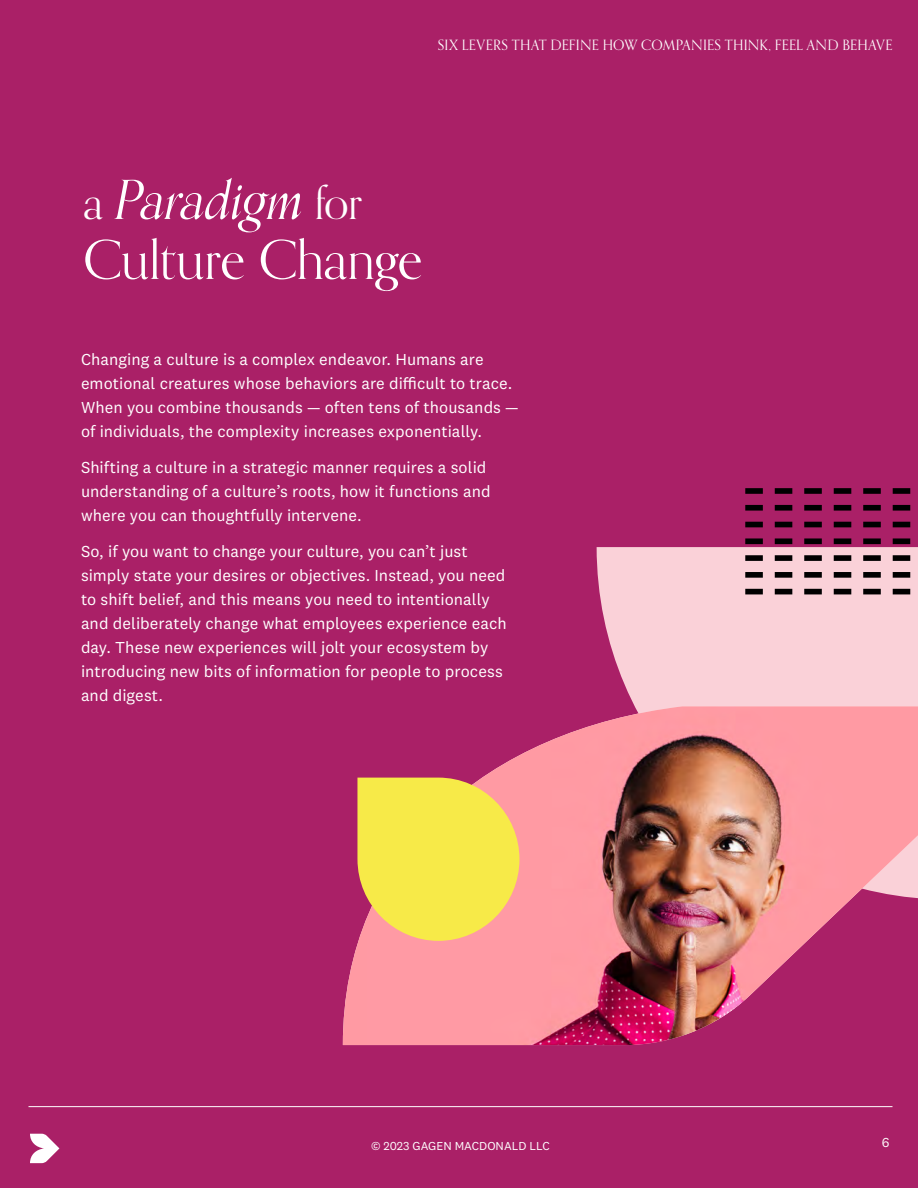
<style>
.page{position:relative;width:918px;height:1188px;background:#aa2067}
.page>*{position:absolute;margin:0;border:0;box-sizing:border-box;transform-origin:0 0}
.t1{font:54px/60px "Orpheus Pro";letter-spacing:-.015em;color:#fff}
.t2{font:16.5px/24px "National 2";letter-spacing:.005em;color:#fff}
.t3{font:14.25px "Orpheus Pro";letter-spacing:.015em;color:#fff}
.t4{font:13.5px "National 2";color:#fff}
.t5{font:12px "National 2";color:#fff}
.s1{font-size:45px}
.s2{font-style:italic}
</style>
<div class="page">
<div style="left:597px;top:547px;width:321px;height:159px;background:#fad1d8"></div>
<img style="left:343px;top:706px;width:575px;height:339px">
<svg style="left:357px;top:778px;width:162px;height:163px"></svg>
<svg style="left:745px;top:488px;width:165px;height:6px"></svg>
<svg style="left:745px;top:555px;width:165px;height:6px"></svg>
<svg style="left:745px;top:522px;width:165px;height:5px"></svg>
<svg style="left:745px;top:589px;width:165px;height:5px"></svg>
<svg style="left:745px;top:505px;width:165px;height:6px"></svg>
<svg style="left:745px;top:572px;width:165px;height:6px"></svg>
<svg style="left:745px;top:538px;width:165px;height:6px"></svg>
<svg style="left:30px;top:1134px;width:29px;height:29px"></svg>
<hr style="left:28px;top:1106px;width:864px;height:1px;background:#fff">
<p class="t3" style="left:438px;top:36px;width:456px">SIX LEVERS THAT DEFINE HOW COMPANIES THINK, FEEL AND BEHAVE</p>
<h1 class="t1" style="left:83px;top:169px;width:341px"><span class="s1">a</span> <span class="s2">Paradigm</span> <span class="s1">for<br></span>Culture Change</h1>
<p class="t2" style="left:81px;top:347px;width:439px">Changing a culture is a complex endeavor. Humans are emotional creatures whose behaviors are difficult to trace.<br>When you combine thousands — often tens of thousands — of individuals, the complexity increases exponentially.</p>
<p class="t2" style="left:81px;top:455px;width:411px">Shifting a culture in a strategic manner requires a solid understanding of a culture’s roots, how it functions and where you can thoughtfully intervene.</p>
<p class="t2" style="left:81px;top:539px;width:427px">So, if you want to change your culture, you can’t just simply state your desires or objectives. Instead, you need to shift belief, and this means you need to intentionally and deliberately change what employees experience each day. These new experiences will jolt your ecosystem by introducing new bits of information for people to process and digest.</p>
<p class="t5" style="left:371px;top:1138px;width:180px">© 2023 GAGEN MACDONALD LLC</p>
<p class="t4" style="left:882px;top:1134px;width:9px">6</p>
</div>
